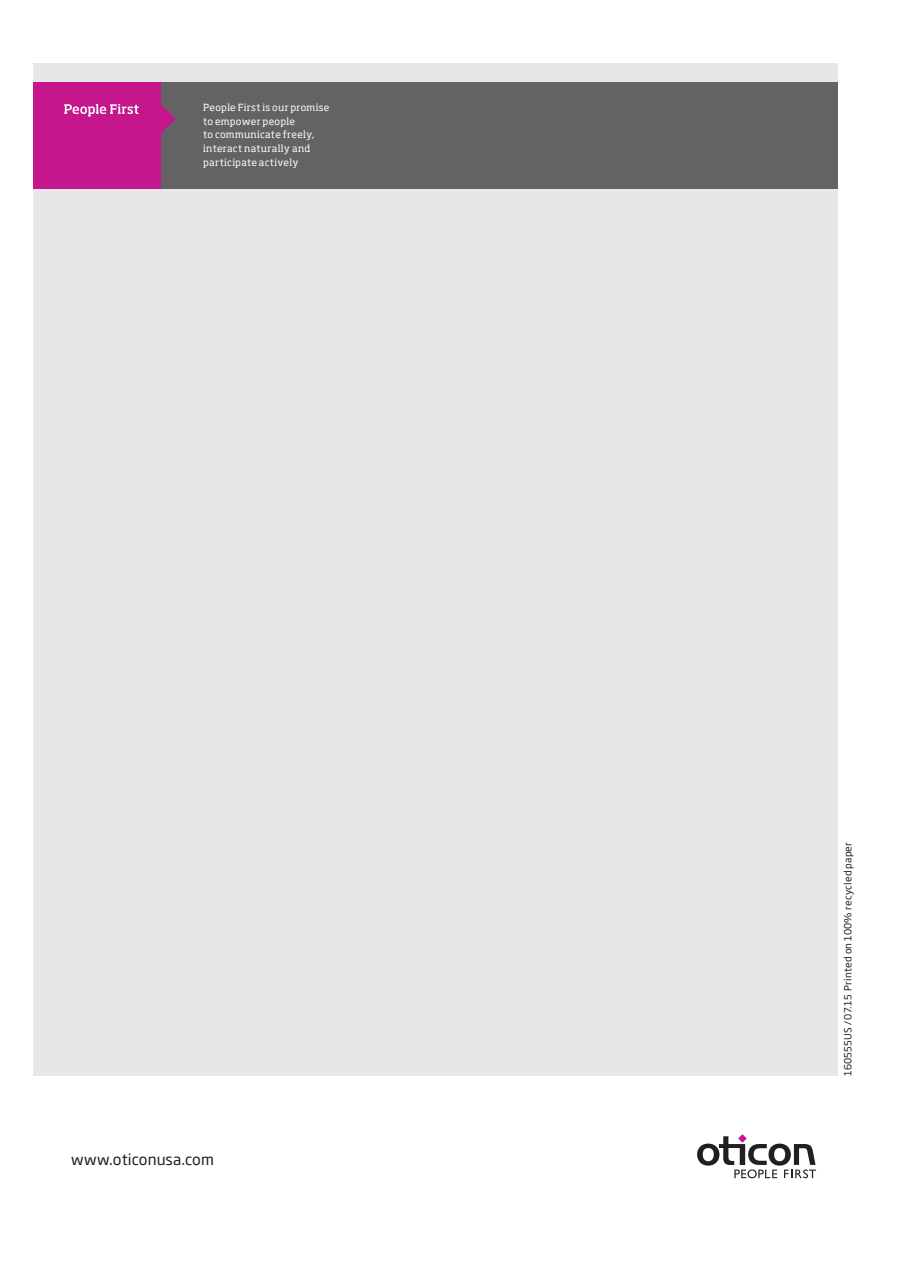
<style>
.page{position:relative;width:897px;height:1261px;background:#fff}
.page>*{position:absolute;margin:0;border:0;box-sizing:border-box;transform-origin:0 0}
.t1{font:15px "Soho Gothic Pro";letter-spacing:.005em;color:#231f20}
.t2{font:9.75px/13.5px "Soho Pro";letter-spacing:.025em;color:#fff}
.t3{font:9.75px "Soho Gothic Pro";letter-spacing:.02em;color:#231f20}
</style>
<div class="page">
<div style="left:33px;top:63px;width:803px;height:1012px;background:#e6e7e9"></div>
<svg style="left:697px;top:1134px;width:118px;height:44px"></svg>
<div style="left:156px;top:83px;width:680px;height:106px;background:#636366"></div>
<div style="left:33px;top:83px;width:127px;height:106px;background:#c5168c"></div>
<svg style="left:160px;top:104px;width:15px;height:30px"></svg>
<svg style="left:64px;top:104px;width:75px;height:12px"></svg>
<p class="t2" style="left:203px;top:101px;width:128px">People First is our promise to empower people<br>to communicate freely, interact naturally and participate actively</p>
<h1 class="t1" style="left:71px;top:1148px;width:144px">www.oticonusa.com</h1>
<p class="t3" style="left:839px;top:1075px;width:235px;rotate:-90deg">160555US / 07.15 Printed on 100% recycled paper</p>
</div>
